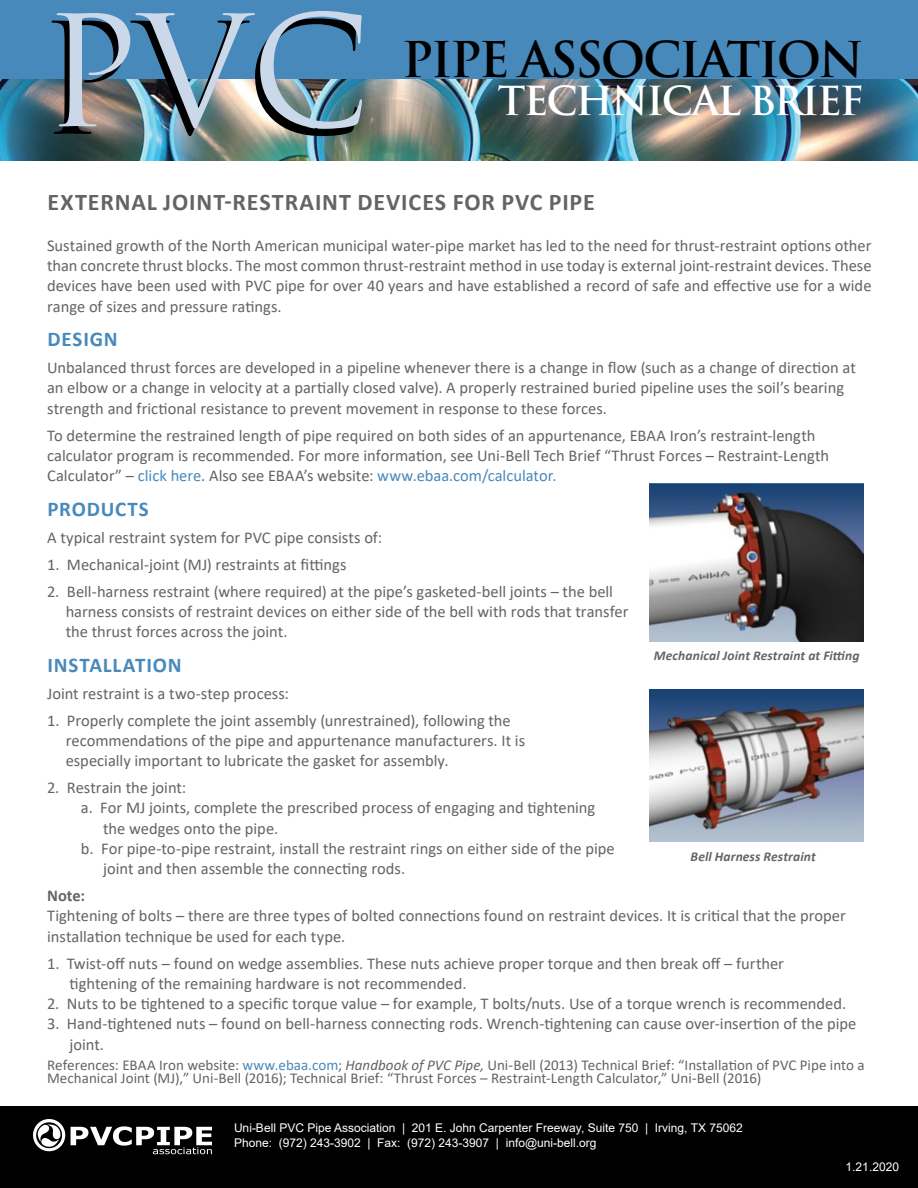
<style>
.page{position:relative;width:918px;height:1188px;background:#fff}
.page>*{position:absolute;margin:0;border:0;box-sizing:border-box;transform-origin:0 0}
.t1{font:150px "Trajan Pro";color:#000}
.t2{font:700 48px "Trajan Pro";letter-spacing:-.05em;color:#000}
.t3{font:700 39px "Trajan Pro";letter-spacing:-.05em;color:#fff}
.t4{font:700 24px "Calibri";letter-spacing:.04em;color:#636466}
.t5{font:700 21px "Calibri";letter-spacing:.04em;color:#4889bc}
.t6{font:16.5px/20.2px "Calibri";color:#636466}
.t7{font:700 16.5px "Calibri";color:#636466}
.t8{font:15px/13.5px "Calibri";color:#636466}
.t9{font:italic 700 13.5px "Calibri";letter-spacing:.01em;color:#636466}
.t10{font:12px/14.4px "Arial";color:#fff}
.s1{color:#4889bc}
.s2{font-style:italic}
</style>
<div class="page">
<div style="left:0;top:1106px;width:918px;height:82px;background:#000"></div>
<div style="left:0;top:0;width:918px;height:81px;background:#4889bc"></div>
<img style="left:0;top:80px;width:918px;height:80px">
<svg style="left:71px;top:1126px;width:141px;height:28px"></svg>
<svg style="left:33px;top:1119px;width:32px;height:32px"></svg>
<img style="left:650px;top:484px;width:214px;height:157px">
<img style="left:649px;top:689px;width:215px;height:153px">
<h1 class="t1" style="left:38px;top:-16px;width:330px">PVC</h1>
<h2 class="t2" style="left:402px;top:30px;width:464px">PIPE ASSOCIATION</h2>
<h3 class="t3" style="left:498px;top:76px;width:368px">TECHNICAL BRIEF</h3>
<h3 class="t4" style="left:48px;top:185px;width:549px">EXTERNAL JOINT-RESTRAINT DEVICES FOR PVC PIPE</h3>
<p class="t6" style="left:47px;top:235px;width:826px;text-align:justify">Sustained growth of the North American municipal water-pipe market has led to the need for thrust-restraint options other than concrete thrust blocks. The most common thrust-restraint method in use today is external joint-restraint devices. These devices have been used with PVC pipe for over 40 years and have established a record of safe and effective use for a wide range of sizes and pressure ratings.</p>
<p class="t5" style="left:48px;top:324px;width:72px">DESIGN</p>
<p class="t6" style="left:47px;top:357px;width:810px">Unbalanced thrust forces are developed in a pipeline whenever there is a change in flow (such as a change of direction at an elbow or a change in velocity at a partially closed valve). A properly restrained buried pipeline uses the soil’s bearing strength and frictional resistance to prevent movement in response to these forces.</p>
<p class="t6" style="left:47px;top:425px;width:784px">To determine the restrained length of pipe required on both sides of an appurtenance, EBAA Iron’s restraint-length calculator program is recommended. For more information, see Uni-Bell Tech Brief “Thrust Forces – Restraint-Length<br>Calculator” – <span class="s1">click here</span>. Also see EBAA’s website: <span class="s1">www.ebaa.com/calculator.</span></p>
<p class="t5" style="left:48px;top:494px;width:103px">PRODUCTS</p>
<p class="t6" style="left:47px;top:527px;width:337px">A typical restraint system for PVC pipe consists of:</p>
<p class="t6" style="left:47px;top:554px;width:301px">1. Mechanical-joint (MJ) restraints at fittings</p>
<p class="t6" style="left:66px;top:581px;width:564px;text-indent:-19px">2. Bell-harness restraint (where required) at the pipe’s gasketed-bell joints – the bell harness consists of restraint devices on either side of the bell with rods that transfer the thrust forces across the joint.</p>
<p class="t5" style="left:48px;top:650px;width:136px">INSTALLATION</p>
<p class="t6" style="left:47px;top:683px;width:243px">Joint restraint is a two-step process:</p>
<p class="t6" style="left:66px;top:710px;width:461px;text-indent:-19px">1. Properly complete the joint assembly (unrestrained), following the recommendations of the pipe and appurtenance manufacturers. It is especially important to lubricate the gasket for assembly.</p>
<p class="t6" style="left:47px;top:777px;width:141px">2. Restrain the joint:</p>
<p class="t6" style="left:81px;top:797px;width:516px">a. For MJ joints, complete the prescribed process of engaging and tightening</p>
<p class="t6" style="left:103px;top:818px;width:177px">the wedges onto the pipe.</p>
<p class="t6" style="left:81px;top:838px;width:535px">b. For pipe-to-pipe restraint, install the restraint rings on either side of the pipe</p>
<p class="t6" style="left:103px;top:858px;width:304px">joint and then assemble the connecting rods.</p>
<p class="t7" style="left:47px;top:884px;width:40px">Note:</p>
<p class="t6" style="left:47px;top:905px;width:800px">Tightening of bolts – there are three types of bolted connections found on restraint devices. It is critical that the proper installation technique be used for each type.</p>
<p class="t6" style="left:69px;top:953px;width:716px;text-indent:-22px">1. Twist-off nuts – found on wedge assemblies. These nuts achieve proper torque and then break off – further tightening of the remaining hardware is not recommended.</p>
<p class="t6" style="left:47px;top:993px;width:801px">2. Nuts to be tightened to a specific torque value – for example, T bolts/nuts. Use of a torque wrench is recommended.</p>
<p class="t6" style="left:69px;top:1013px;width:788px;text-indent:-22px">3. Hand-tightened nuts – found on bell-harness connecting rods. Wrench-tightening can cause over-insertion of the pipe joint.</p>
<p class="t8" style="left:47px;top:1058px;width:819px">References: EBAA Iron website: <span class="s1">www.ebaa.com</span>; <span class="s2">Handbook of PVC Pipe,</span> Uni-Bell (2013) Technical Brief: “Installation of PVC Pipe into a<br>Mechanical Joint (MJ),” Uni-Bell (2016); Technical Brief: “Thrust Forces – Restraint-Length Calculator,” Uni-Bell (2016)</p>
<p class="t10" style="left:234px;top:1121px;width:510px">Uni-Bell PVC Pipe Association | 201 E. John Carpenter Freeway, Suite 750 | Irving, TX 75062<br>Phone: (972) 243-3902 | Fax: (972) 243-3907 | info@uni-bell.org</p>
<p class="t9" style="left:654px;top:646px;width:207px">Mechanical Joint Restraint at Fitting</p>
<p class="t9" style="left:691px;top:847px;width:127px">Bell Harness Restraint</p>
<p class="t10" style="left:846px;top:1159px;width:55px">1.21.2020</p>
</div>
